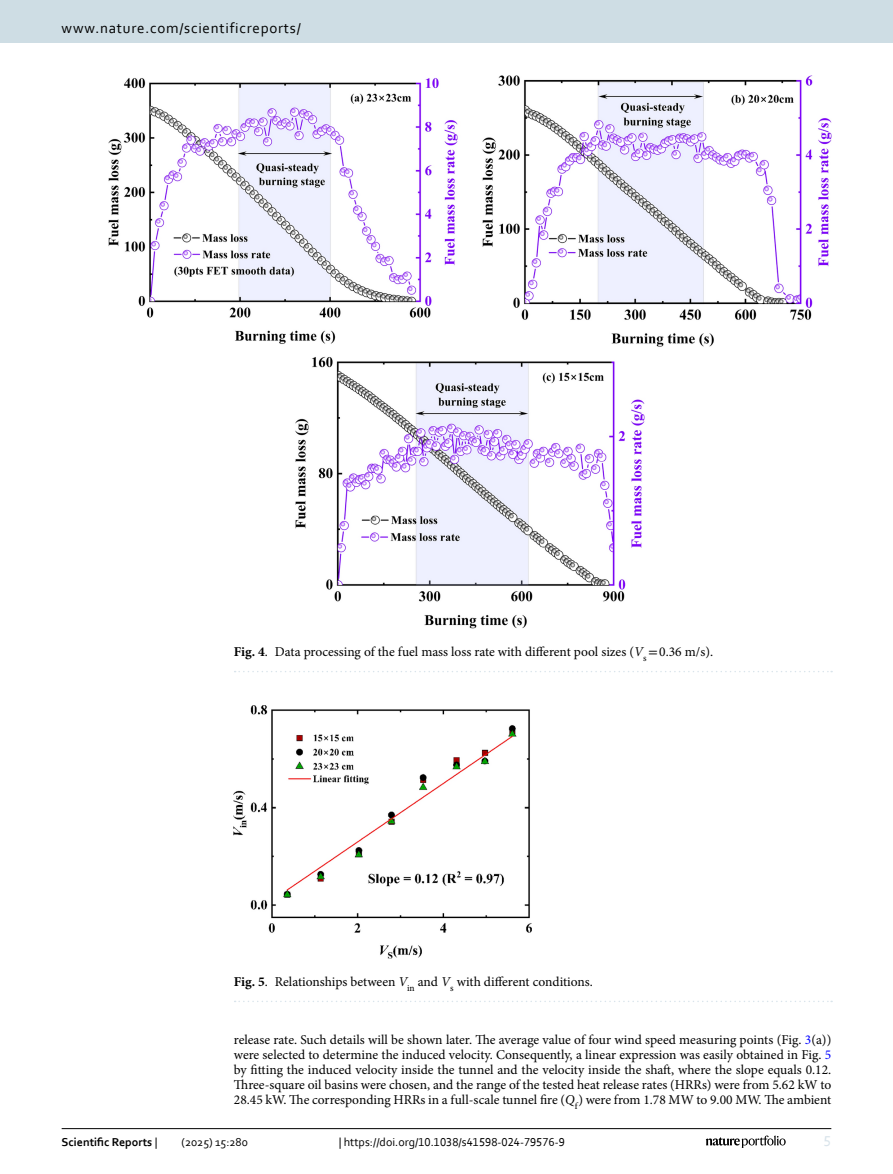
<style>
.page{position:relative;width:893px;height:1174px;background:#fff}
.page>*{position:absolute;margin:0;border:0;box-sizing:border-box;transform-origin:0 0}
.t1{font:15px "Corbel";letter-spacing:.05em;color:#000}
.t2{font:15px "Corbel";color:#d9e4eb}
.Body_Text{font:13.5px/15px "Minion Pro";color:#000;text-align:justify}
.Figure_Caption{font:13.5px "Minion Pro";color:#000}
.t3{font:12px "Corbel";color:#000}
.t4{font:700 12px "Corbel";color:#000}
.s1{font-weight:700}
.s2{font-style:italic}
.s3{font-family:"STIX"}
.s4{color:#00f}
.s5{font-weight:400}
</style>
<div class="page">
<img style="left:234px;top:706px;width:297px;height:252px">
<svg style="left:235px;top:1000px;width:597px;height:2px"></svg>
<img style="left:109px;top:76px;width:722px;height:552px">
<svg style="left:235px;top:671px;width:597px;height:1px"></svg>
<hr style="left:62px;top:1128px;width:769px;height:1px;background:#000">
<svg style="left:706px;top:1135px;width:80px;height:12px"></svg>
<div style="left:0;top:0;width:893px;height:43px;background:#cedde4"></div>
<p class="t1" style="left:62px;top:18px;width:241px">www.nature.com/scientificreports/</p>
<p class="Figure_Caption" style="left:234px;top:643px;width:481px"><span class="s1">Fig. 4</span>. Data processing of the fuel mass loss rate with different pool sizes (<span class="s2">V</span><sub>s</sub> <span class="s3">=</span>0.36 m/s).</p>
<p class="Figure_Caption" style="left:234px;top:972px;width:361px"><span class="s1">Fig. 5</span>. Relationships between <span class="s2">V</span><sub>in</sub> and <span class="s2">V</span><sub>s</sub> with different conditions.</p>
<p class="Body_Text" style="left:234px;top:1032px;width:599px">release rate. Such details will be shown later. The average value of four wind speed measuring points (Fig. <span class="s4">3</span>(a)) were selected to determine the induced velocity. Consequently, a linear expression was easily obtained in Fig. <span class="s4">5 </span>by fitting the induced velocity inside the tunnel and the velocity inside the shaft, where the slope equals 0.12.<br>Three-square oil basins were chosen, and the range of the tested heat release rates (HRRs) were from 5.62 kW to 28.45 kW. The corresponding HRRs in a full-scale tunnel fire (<span class="s2">Q</span><sub>f</sub>) were from 1.78 MW to 9.00 MW. The ambient</p>
<p class="t4" style="left:62px;top:1134px;width:97px">Scientific Reports <span class="s5">|</span></p>
<p class="t3" style="left:181px;top:1134px;width:68px">(2025) 15:280</p>
<p class="t3" style="left:339px;top:1134px;width:228px">| https://doi.org/10.1038/s41598-024-79576-9</p>
<p class="t2" style="left:824px;top:1132px;width:9px">5</p>
</div>
